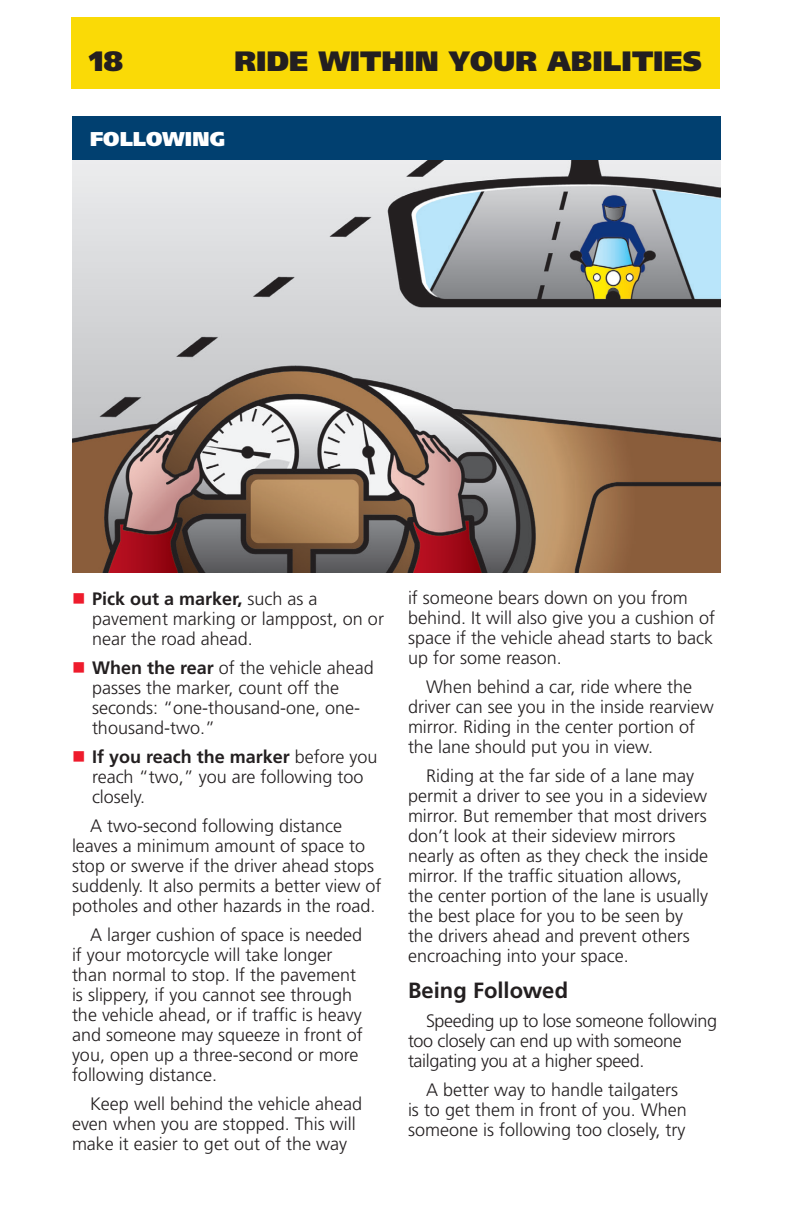
<style>
.page{position:relative;width:792px;height:1224px;background:#fff}
.page>*{position:absolute;margin:0;border:0;box-sizing:border-box;transform-origin:0 0}
.t1{font:900 28px "Frutiger LT Std";color:#231f20}
.Subhead{font:700 22px "Frutiger LT Std";color:#231f20}
.Picture_Box_Title_Ri{font:900 20px "Frutiger LT Std";letter-spacing:.005em;color:#fff}
.Tabs_bold_front{font:300 18px/20px "Frutiger LT Std";color:#231f20}
.Tabs_bold_front-2{font:300 18px/20px "Frutiger LT Std";letter-spacing:-.02em;color:#231f20}
.s1{color:#ee1b2c}
.s2{font-weight:700}
</style>
<div class="page">
<div style="left:71px;top:17px;width:649px;height:72px;background:#fada06"></div>
<img style="left:73px;top:160px;width:647px;height:413px">
<div style="left:72px;top:117px;width:649px;height:43px;background:#014070"></div>
<h1 class="t1" style="left:89px;top:44px;width:35px">18</h1>
<h1 class="t1" style="left:234px;top:44px;width:469px">RIDE WITHIN YOUR ABILITIES</h1>
<p class="Picture_Box_Title_Ri" style="left:90px;top:127px;width:137px">FOLLOWING</p>
<p class="Tabs_bold_front" style="left:92px;top:589px;width:293px;text-indent:-20px"><span class="s1">■</span> <span class="s2">Pick out a marker,</span> such as a pavement marking or lamppost, on or near the road ahead.</p>
<p class="Tabs_bold_front" style="left:92px;top:658px;width:283px;text-indent:-20px"><span class="s1">■</span> <span class="s2">When the rear</span> of the vehicle ahead passes the marker, count off the seconds: “one-thousand-one, one&shy;thousand-two.”</p>
<p class="Tabs_bold_front" style="left:92px;top:747px;width:287px;text-indent:-20px"><span class="s1">■</span> <span class="s2">If you reach the marker</span> before you reach “two,” you are following too closely.</p>
<p class="Tabs_bold_front" style="left:72px;top:816px;width:311px;text-indent:18px">A two-second following distance leaves a minimum amount of space to stop or swerve if the driver ahead stops suddenly. It also permits a better view of potholes and other hazards in the road.</p>
<p class="Tabs_bold_front" style="left:72px;top:925px;width:292px;text-indent:18px">A larger cushion of space is needed if your motorcycle will take longer than normal to stop. If the pavement is slippery, if you cannot see through the vehicle ahead, or if traffic is heavy and someone may squeeze in front of you, open up a three-second or more following distance.</p>
<p class="Tabs_bold_front" style="left:72px;top:1094px;width:292px;text-indent:18px">Keep well behind the vehicle ahead even when you are stopped. This will make it easier to get out of the way</p>
<p class="Tabs_bold_front" style="left:408px;top:588px;width:309px">if someone bears down on you from behind. It will also give you a cushion of space if the vehicle ahead starts to back up for some reason.</p>
<p class="Tabs_bold_front" style="left:408px;top:677px;width:307px;text-indent:18px">When behind a car, ride where the driver can see you in the inside rearview mirror. Riding in the center portion of the lane should put you in view.</p>
<p class="Tabs_bold_front" style="left:408px;top:766px;width:302px;text-indent:18px">Riding at the far side of a lane may permit a driver to see you in a sideview mirror. But remember that most drivers don’t look at their sideview mirrors nearly as often as they check the inside mirror. If the traffic situation allows, the center portion of the lane is usually the best place for you to be seen by the drivers ahead and prevent others encroaching into your space.</p>
<p class="Subhead" style="left:408px;top:977px;width:162px">Being Followed</p>
<p class="Tabs_bold_front-2" style="left:408px;top:1011px;width:311px;text-indent:18px">Speeding up to lose someone following too closely can end up with someone tailgating you at a higher speed.</p>
<p class="Tabs_bold_front" style="left:408px;top:1080px;width:280px;text-align:center">A better way to handle tailgaters<br>is to get them in front of you. When someone is following too closely, try</p>
</div>
